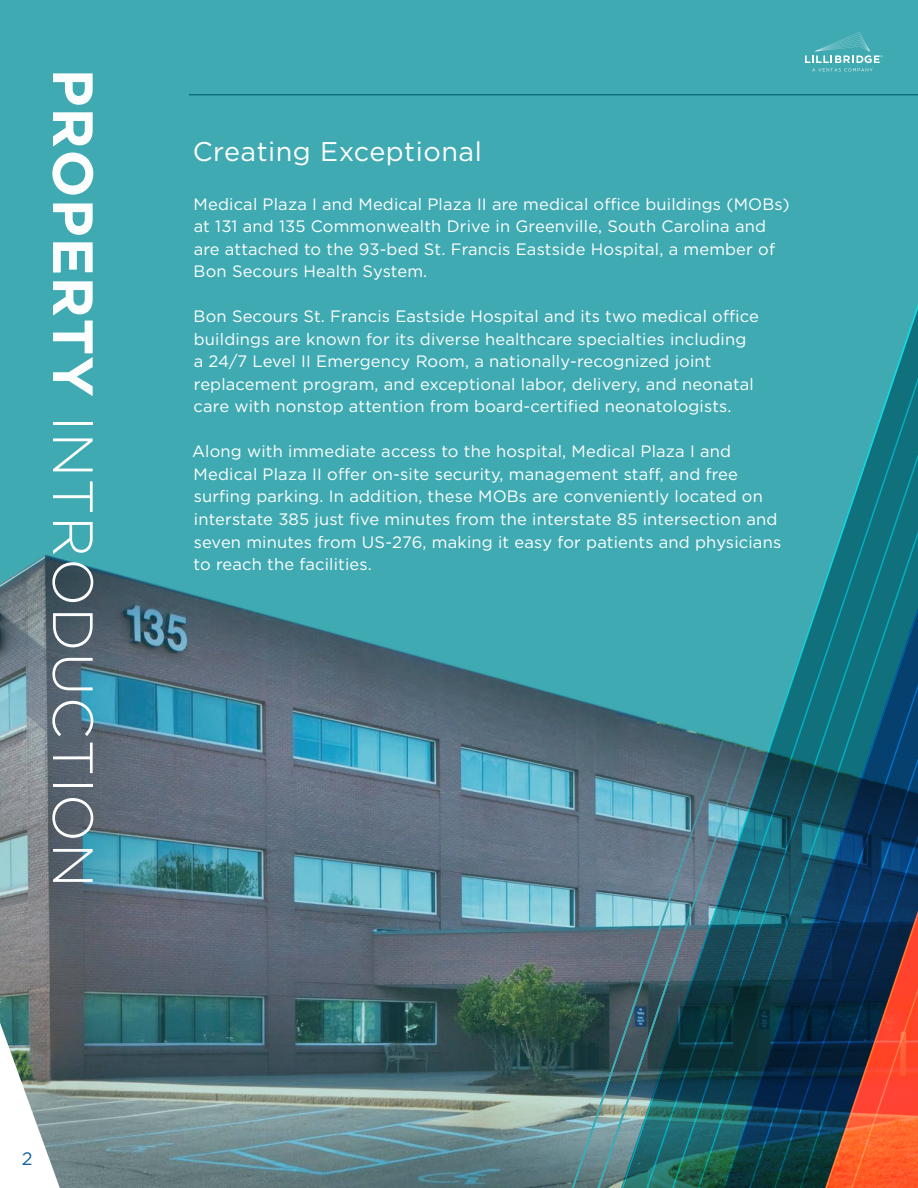
<style>
.page{position:relative;width:918px;height:1188px;background:#40aab2}
.page>*{position:absolute;margin:0;border:0;box-sizing:border-box;transform-origin:0 0}
.t1{font:300 56.55px "Gotham";letter-spacing:.02em;color:#fff}
.t2{font:27px "Gotham";letter-spacing:.02em;color:#fff}
.t3{font:18px "Gotham";color:#17619e}
.t4{font:16.5px/22.5px "Gotham";letter-spacing:.01em;color:#fff}
.s1{font-weight:700}
</style>
<div class="page">
<img style="left:0;top:554px;width:559px;height:634px">
<svg style="left:0;top:1023px;width:60px;height:165px;background:#b7c0be"></svg>
<svg style="left:559px;top:94px;width:25px;height:1094px"></svg>
<svg style="left:584px;top:32px;width:334px;height:1156px"></svg>
<svg style="left:816px;top:240px;width:102px;height:948px"></svg>
<h1 class="t1" style="left:109px;top:69px;width:821px;rotate:90deg"><span class="s1">PROPERTY</span> INTRODUCTION</h1>
<h2 class="t2" style="left:193px;top:134px;width:291px">Creating Exceptional</h2>
<p class="t4" style="left:194px;top:192px;width:598px">Medical Plaza I and Medical Plaza II are medical office buildings (MOBs) at 131 and 135 Commonwealth Drive in Greenville, South Carolina and are attached to the 93-bed St. Francis Eastside Hospital, a member of Bon Secours Health System.</p>
<p class="t4" style="left:194px;top:305px;width:567px">Bon Secours St. Francis Eastside Hospital and its two medical office buildings are known for its diverse healthcare specialties including a 24/7 Level II Emergency Room, a nationally-recognized joint replacement program, and exceptional labor, delivery, and neonatal care with nonstop attention from board-certified neonatologists.</p>
<p class="t4" style="left:192px;top:440px;width:591px">Along with immediate access to the hospital, Medical Plaza I and Medical Plaza II offer on-site security, management staff, and free surfing parking. In addition, these MOBs are conveniently located on interstate 385 just five minutes from the interstate 85 intersection and seven minutes from US-276, making it easy for patients and physicians to reach the facilities.</p>
<p class="t3" style="left:22px;top:1147px;width:12px">2</p>
</div>
